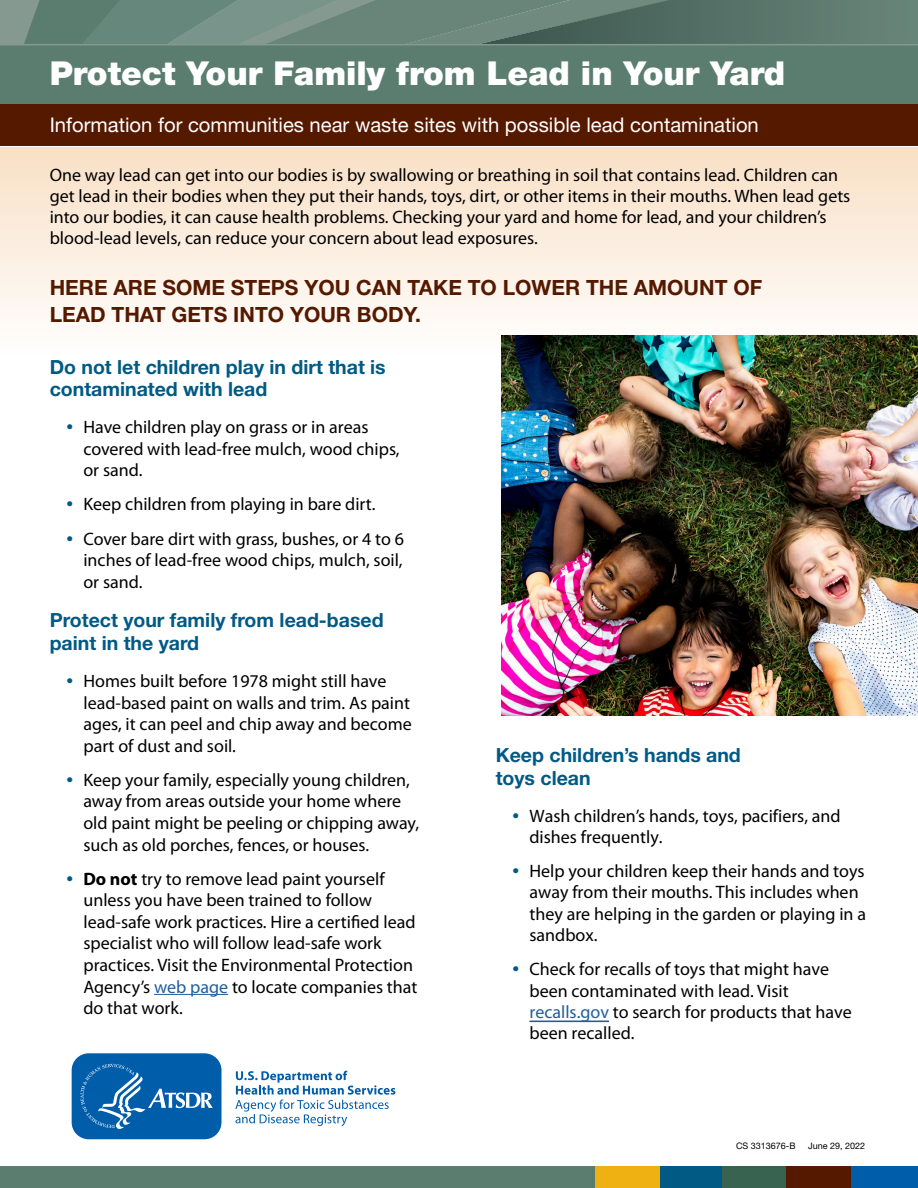
<style>
.page{position:relative;width:918px;height:1188px;background:#fff}
.page>*{position:absolute;margin:0;border:0;box-sizing:border-box;transform-origin:0 0}
.H1-_title{font:900 33px "Helvetica Neue LT Std";color:#fff}
.t1{font:700 21px/27px "Helvetica Neue LT Std";color:#551900}
.H1-_title-2{font:20.25px "Helvetica Neue LT Std";color:#fff}
.H3{font:700 19.5px/22.5px "Helvetica Neue LT Std";color:#005a84}
.B1{font:18px/21.6px "Myriad Pro";color:#000}
.t2{font:9px "Helvetica Neue LT Std";color:#000}
.s1{font-size:24px;color:#005a84}
.s2{font-weight:700}
.s3{color:#215e9e}
</style>
<div class="page">
<div style="left:0;top:1167px;width:597px;height:21px;background:#5b7d70"></div>
<div style="left:658px;top:1167px;width:65px;height:21px;background:#005a84"></div>
<div style="left:722px;top:1167px;width:65px;height:21px;background:#386351"></div>
<div style="left:787px;top:1167px;width:64px;height:21px;background:#551900"></div>
<div style="left:851px;top:1167px;width:67px;height:21px;background:#005daa"></div>
<div style="left:595px;top:1167px;width:64px;height:21px;background:#eeb111"></div>
<svg style="left:0;top:0;width:918px;height:44px;background:#658176"></svg>
<div style="left:0;top:45px;width:918px;height:85px;background:#5b7d70"></div>
<hr style="left:0;top:44px;width:918px;height:1px;background:#859990">
<div style="left:0;top:105px;width:918px;height:41px;background:#551900"></div>
<div style="left:0;top:147px;width:918px;height:331px;background:linear-gradient(to bottom,#f9e3cc,#fff)"></div>
<svg style="left:235px;top:1071px;width:160px;height:55px"></svg>
<svg style="left:71px;top:1053px;width:151px;height:87px;background:#2071b4"></svg>
<hr style="left:154px;top:994px;width:74px;height:1px;background:#215e9e">
<img style="left:502px;top:336px;width:416px;height:380px">
<hr style="left:529px;top:1021px;width:80px;height:1px;background:#215e9e">
<h1 class="H1-_title" style="left:50px;top:54px;width:737px">Protect Your Family from Lead in Your Yard</h1>
<h1 class="H1-_title-2" style="left:50px;top:112px;width:711px">Information for communities near waste sites with possible lead contamination</h1>
<p class="B1" style="left:50px;top:164px;width:802px;line-height:21px">One way lead can get into our bodies is by swallowing or breathing in soil that contains lead. Children can get lead in their bodies when they put their hands, toys, dirt, or other items in their mouths. When lead gets into our bodies, it can cause health problems. Checking your yard and home for lead, and your children’s blood-lead levels, can reduce your concern about lead exposures.</p>
<h2 class="t1" style="left:50px;top:273px;width:714px">HERE ARE SOME STEPS YOU CAN TAKE TO LOWER THE AMOUNT OF<br>LEAD THAT GETS INTO YOUR BODY.</h2>
<h2 class="H3" style="left:50px;top:355px;width:338px">Do not let children play in dirt that is contaminated with lead</h2>
<p class="B1" style="left:83px;top:416px;width:318px;text-indent:-17px"><span class="s1">•</span> Have children play on grass or in areas covered with lead-free mulch, wood chips, or sand.</p>
<p class="B1" style="left:66px;top:493px;width:311px"><span class="s1">•</span> Keep children from playing in bare dirt.</p>
<p class="B1" style="left:83px;top:527px;width:322px;text-align:justify;text-indent:-17px"><span class="s1">•</span> Cover bare dirt with grass, bushes, or 4 to 6 inches of lead-free wood chips, mulch, soil, or sand.</p>
<h2 class="H3" style="left:50px;top:609px;width:335px">Protect your family from lead-based paint in the yard</h2>
<p class="B1" style="left:83px;top:670px;width:330px;text-indent:-17px"><span class="s1">•</span> Homes built before 1978 might still have lead-based paint on walls and trim. As paint ages, it can peel and chip away and become part of dust and soil.</p>
<p class="B1" style="left:83px;top:769px;width:337px;text-indent:-17px"><span class="s1">•</span> Keep your family, especially young children, away from areas outside your home where old paint might be peeling or chipping away, such as old porches, fences, or houses.</p>
<p class="B1" style="left:83px;top:867px;width:336px;text-indent:-17px"><span class="s1">•</span> <span class="s2">Do not</span> try to remove lead paint yourself unless you have been trained to follow lead-safe work practices. Hire a certified lead specialist who will follow lead-safe work practices. Visit the Environmental Protection Agency’s <span class="s3">web page</span> to locate companies that do that work.</p>
<h2 class="H3" style="left:496px;top:744px;width:247px">Keep children’s hands and toys clean</h2>
<p class="B1" style="left:529px;top:805px;width:313px;line-height:20.9px;text-indent:-17px"><span class="s1">•</span> Wash children’s hands, toys, pacifiers, and dishes frequently.</p>
<p class="B1" style="left:529px;top:860px;width:338px;text-indent:-17px"><span class="s1">•</span> Help your children keep their hands and toys away from their mouths. This includes when they are helping in the garden or playing in a sandbox.</p>
<p class="B1" style="left:529px;top:958px;width:324px;text-indent:-17px"><span class="s1">•</span> Check for recalls of toys that might have been contaminated with lead. Visit <span class="s3">recalls.gov</span> to search for products that have been recalled.</p>
<p class="t2" style="left:736px;top:1140px;width:61px">CS 3313676-B</p>
<p class="t2" style="left:808px;top:1140px;width:59px">June 29, 2022</p>
</div>
